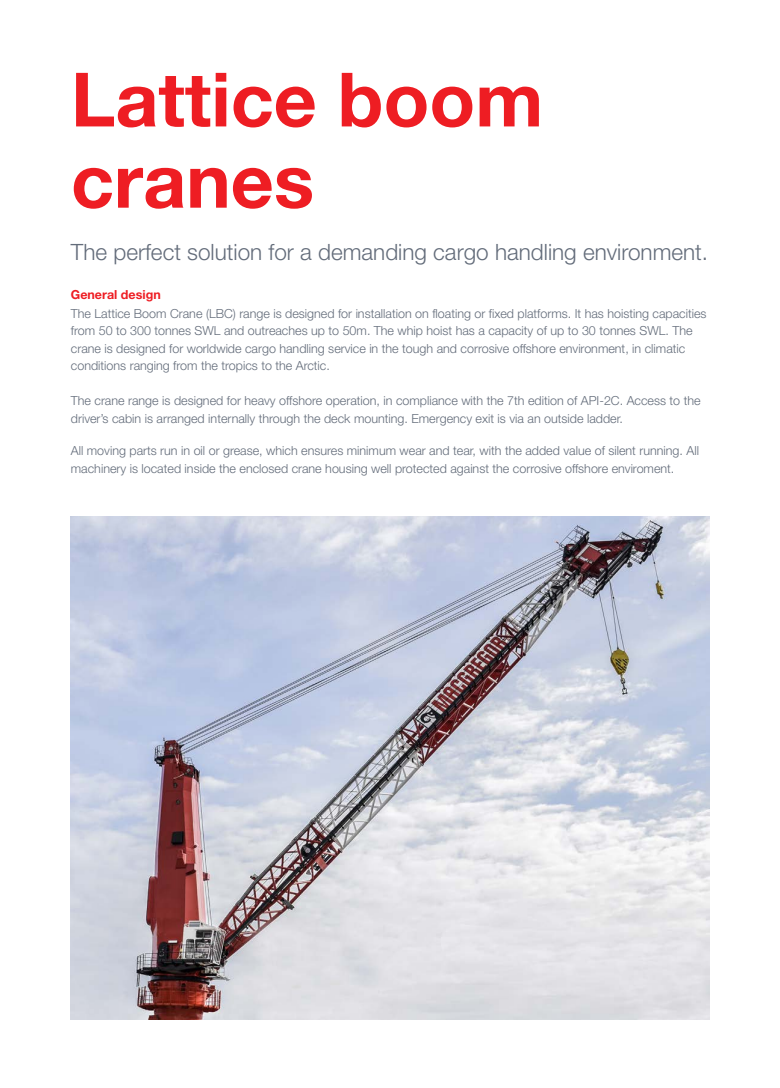
<style>
.page{position:relative;width:780px;height:1088px;background:#fff}
.page>*{position:absolute;margin:0;border:0;box-sizing:border-box;transform-origin:0 0}
.t1{font:700 75px/81.2px "Helvetica Neue";color:#ee1d23}
.t2{font:300 22.5px "Helvetica Neue";color:#636c7a}
.t3{font:300 12.5px/17.5px "Helvetica Neue";color:#636c7a}
.t4{font:700 12.5px "Helvetica Neue";color:#ee1d23}
</style>
<div class="page">
<img style="left:71px;top:516px;width:638px;height:503px">
<h1 class="t1" style="left:71px;top:57px;width:474px">Lattice boom cranes</h1>
<h2 class="t2" style="left:71px;top:239px;width:638px">The perfect solution for a demanding cargo handling environment.</h2>
<p class="t4" style="left:71px;top:286px;width:91px">General design</p>
<p class="t3" style="left:71px;top:304px;width:637px">The Lattice Boom Crane (LBC) range is designed for installation on floating or fixed platforms. It has hoisting capacities from 50 to 300 tonnes SWL and outreaches up to 50m. The whip hoist has a capacity of up to 30 tonnes SWL. The crane is designed for worldwide cargo handling service in the tough and corrosive offshore environment, in climatic conditions ranging from the tropics to the Arctic.</p>
<p class="t3" style="left:71px;top:392px;width:631px">The crane range is designed for heavy offshore operation, in compliance with the 7th edition of API-2C. Access to the driver’s cabin is arranged internally through the deck mounting. Emergency exit is via an outside ladder.</p>
<p class="t3" style="left:71px;top:442px;width:629px">All moving parts run in oil or grease, which ensures minimum wear and tear, with the added value of silent running. All machinery is located inside the enclosed crane housing well protected against the corrosive offshore enviroment.</p>
</div>
